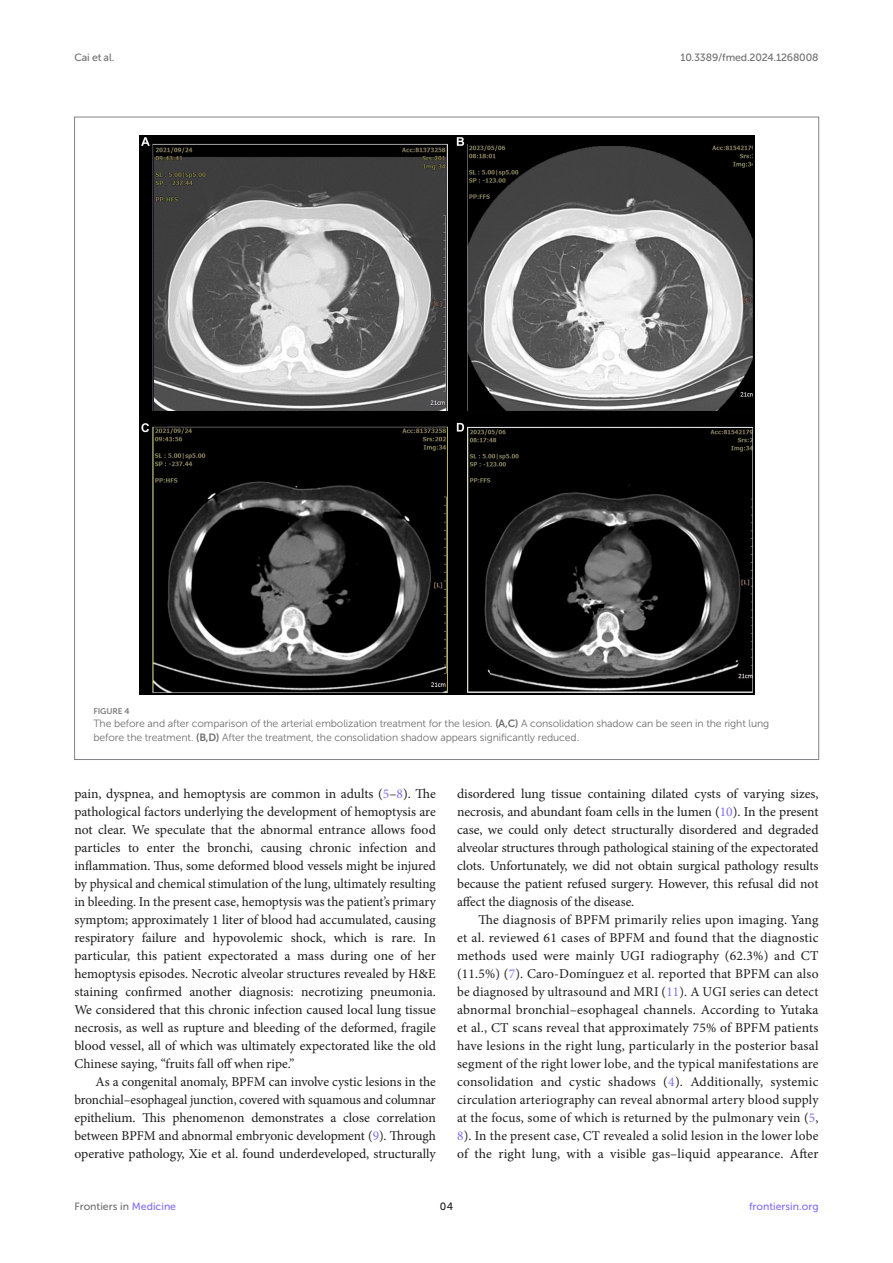
<style>
.page{position:relative;width:893px;height:1263px;background:#fff}
.page>*{position:absolute;margin:0;border:0;box-sizing:border-box;transform-origin:0 0}
.TEXT{font:13.5px/18px "Minion Pro";color:#1b1c1b;text-align:justify}
.FIG_LEG{font:10.5px/13.5px "Museo Sans 300";letter-spacing:-.01em;color:#706f70}
.t1{font:10.5px "Museo Sans 500";letter-spacing:-.015em;color:#706f70}
.t2{font:10.5px "Museo Sans 500";color:#856df0}
.t3{font:10.5px "Museo Sans 500";color:#1b1c1b}
.FIG_HD{font:8.25px "Museo Sans 700";letter-spacing:-.01em;color:#7e7f7f}
.s1{font-family:"Museo Sans 700"}
.s2{color:#856df0}
</style>
<div class="page">
<img style="left:139px;top:136px;width:615px;height:559px">
<p class="t1" style="left:74px;top:51px;width:41px">Cai et al.</p>
<p class="t1" style="left:680px;top:51px;width:140px">10.3389/fmed.2024.1268008</p>
<p class="FIG_HD" style="left:94px;top:706px;width:37px">FIGURE 4</p>
<p class="FIG_LEG" style="left:94px;top:717px;width:677px">The before and after comparison of the arterial embolization treatment for the lesion. <span class="s1">(A,C)</span> A consolidation shadow can be seen in the right lung before the treatment. <span class="s1">(B,D)</span> After the treatment, the consolidation shadow appears significantly reduced.</p>
<p class="TEXT" style="left:74px;top:785px;width:363px">pain, dyspnea, and hemoptysis are common in adults (<span class="s2">5</span>–<span class="s2">8</span>). The pathological factors underlying the development of hemoptysis are not clear. We speculate that the abnormal entrance allows food particles to enter the bronchi, causing chronic infection and inflammation. Thus, some deformed blood vessels might be injured by physical and chemical stimulation of the lung, ultimately resulting in bleeding. In the present case, hemoptysis was the patient’s primary symptom; approximately 1 liter of blood had accumulated, causing respiratory failure and hypovolemic shock, which is rare. In particular, this patient expectorated a mass during one of her hemoptysis episodes. Necrotic alveolar structures revealed by H&amp;E staining confirmed another diagnosis: necrotizing pneumonia.<br>We considered that this chronic infection caused local lung tissue necrosis, as well as rupture and bleeding of the deformed, fragile blood vessel, all of which was ultimately expectorated like the old Chinese saying, “fruits fall off when ripe.”</p>
<p class="TEXT" style="left:74px;top:1073px;width:363px;text-indent:21px">As a congenital anomaly, BPFM can involve cystic lesions in the bronchial–esophageal junction, covered with squamous and columnar epithelium. This phenomenon demonstrates a close correlation between BPFM and abnormal embryonic development (<span class="s2">9</span>). Through operative pathology, Xie et al. found underdeveloped, structurally</p>
<p class="TEXT" style="left:457px;top:785px;width:363px">disordered lung tissue containing dilated cysts of varying sizes, necrosis, and abundant foam cells in the lumen (<span class="s2">10</span>). In the present case, we could only detect structurally disordered and degraded alveolar structures through pathological staining of the expectorated clots. Unfortunately, we did not obtain surgical pathology results because the patient refused surgery. However, this refusal did not affect the diagnosis of the disease.</p>
<p class="TEXT" style="left:457px;top:911px;width:363px;text-indent:21px">The diagnosis of BPFM primarily relies upon imaging. Yang et al. reviewed 61 cases of BPFM and found that the diagnostic methods used were mainly UGI radiography (62.3%) and CT (11.5%) (<span class="s2">7</span>). Caro-Domínguez et al. reported that BPFM can also be diagnosed by ultrasound and MRI (<span class="s2">11</span>). A UGI series can detect abnormal bronchial–esophageal channels. According to Yutaka et al., CT scans reveal that approximately 75% of BPFM patients have lesions in the right lung, particularly in the posterior basal segment of the right lower lobe, and the typical manifestations are consolidation and cystic shadows (<span class="s2">4</span>). Additionally, systemic circulation arteriography can reveal abnormal artery blood supply at the focus, some of which is returned by the pulmonary vein (<span class="s2">5</span>, <span class="s2">8</span>). In the present case, CT revealed a solid lesion in the lower lobe of the right lung, with a visible gas–liquid appearance. After</p>
<p class="t1" style="left:74px;top:1200px;width:103px">Frontiers in <span class="s2">Medicine</span></p>
<p class="t3" style="left:440px;top:1200px;width:15px">04</p>
<p class="t2" style="left:749px;top:1200px;width:71px">frontiersin.org</p>
</div>
